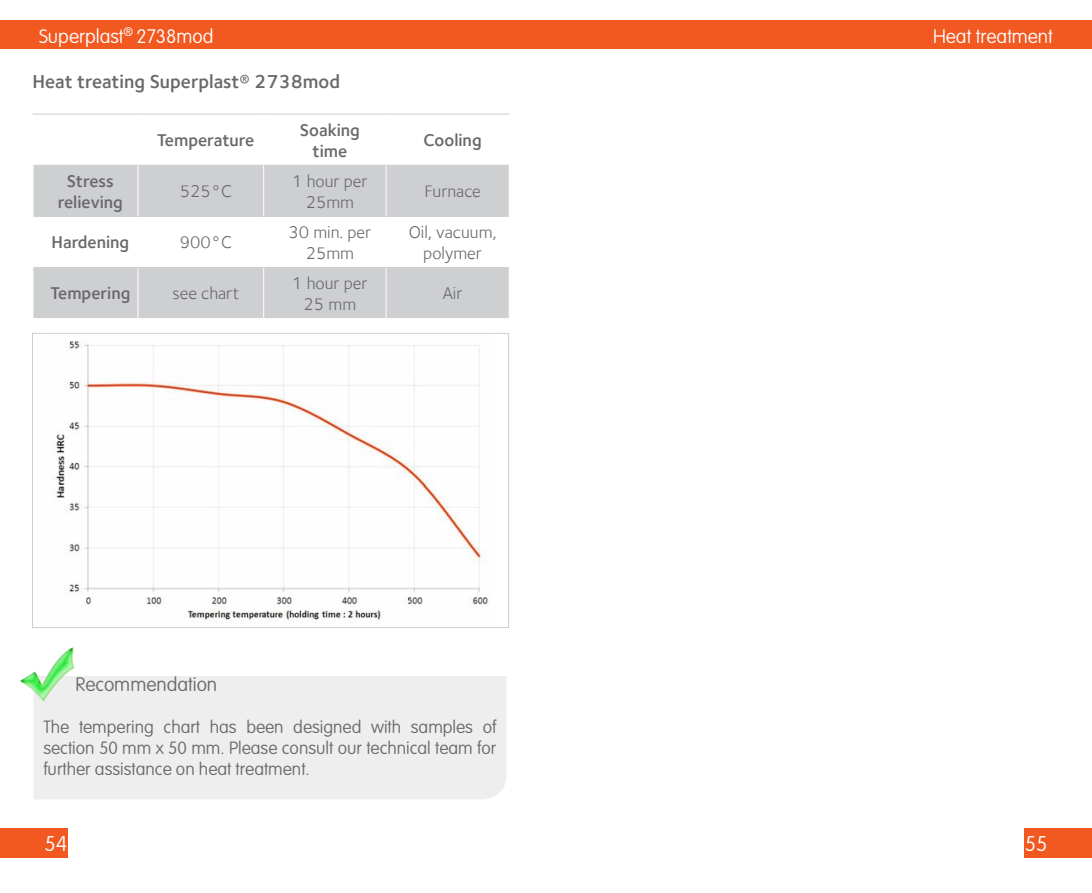
<style>
.page{position:relative;width:1092px;height:893px;background:#fff}
.page>*{position:absolute;margin:0;border:0;box-sizing:border-box;transform-origin:0 0}
.t1{font:100 21px "VAG Rounded Std";color:#fff}
.Titre_chapitre{font:100 19.25px "VAG Rounded Std";color:#fff}
.Titres_généraux{font:600 19.25px "Foundry Sterling";color:#69696c}
.t2{font:100 19.25px "VAG Rounded Std";color:#69696c}
.t3{font:100 17.5px/21px "VAG Rounded Std";color:#69696c;text-align:justify}
.Texte{font:17.5px/21px "Foundry Sterling";color:#69696c;text-align:center}
.Texte-2{font:600 17.5px/21px "Foundry Sterling";color:#69696c;text-align:center}
</style>
<div class="page">
<div style="left:0;top:21px;width:545px;height:28px;background:#f15921"></div>
<div style="left:545px;top:21px;width:546px;height:28px;background:#f15921"></div>
<div style="left:0;top:828px;width:67px;height:30px;background:#f15921"></div>
<div style="left:1024px;top:828px;width:67px;height:30px;background:#f15921"></div>
<svg style="left:33px;top:166px;width:476px;height:152px;fill:#cecfd1"></svg>
<hr style="left:32px;top:114px;width:106px;height:1px;background:#cecfd1">
<hr style="left:138px;top:114px;width:126px;height:1px;background:#cecfd1">
<hr style="left:264px;top:114px;width:122px;height:1px;background:#cecfd1">
<hr style="left:386px;top:114px;width:123px;height:1px;background:#cecfd1">
<hr style="left:33px;top:165px;width:105px;height:1px;background:#cecfd1">
<hr style="left:138px;top:165px;width:126px;height:1px;background:#cecfd1">
<hr style="left:264px;top:165px;width:122px;height:1px;background:#cecfd1">
<hr style="left:386px;top:165px;width:123px;height:1px;background:#cecfd1">
<hr style="left:33px;top:216px;width:105px;height:1px;background:#cecfd1">
<hr style="left:138px;top:216px;width:126px;height:1px;background:#cecfd1">
<hr style="left:264px;top:216px;width:122px;height:1px;background:#cecfd1">
<hr style="left:386px;top:216px;width:123px;height:1px;background:#cecfd1">
<hr style="left:33px;top:267px;width:105px;height:1px;background:#cecfd1">
<hr style="left:138px;top:267px;width:126px;height:1px;background:#cecfd1">
<hr style="left:264px;top:267px;width:122px;height:1px;background:#cecfd1">
<hr style="left:386px;top:267px;width:123px;height:1px;background:#cecfd1">
<hr style="left:137px;top:166px;width:1px;height:50px;background:#fff">
<hr style="left:263px;top:166px;width:1px;height:50px;background:#fff">
<hr style="left:385px;top:166px;width:1px;height:50px;background:#fff">
<hr style="left:137px;top:217px;width:1px;height:50px;background:#fff">
<hr style="left:263px;top:217px;width:1px;height:50px;background:#fff">
<hr style="left:385px;top:217px;width:1px;height:50px;background:#fff">
<hr style="left:137px;top:268px;width:1px;height:50px;background:#fff">
<hr style="left:263px;top:268px;width:1px;height:50px;background:#fff">
<hr style="left:385px;top:268px;width:1px;height:50px;background:#fff">
<img style="left:54px;top:341px;width:435px;height:283px">
<div style="left:32px;top:333px;width:477px;height:295px;border:1px solid #cecfd1"></div>
<div style="left:34px;top:676px;width:472px;height:123px;background:#eeeeef"></div>
<img style="left:20px;top:647px;width:59px;height:60px">
<p class="Titre_chapitre" style="left:39px;top:25px;width:176px">Superplast<sup>®</sup> 2738mod</p>
<p class="Titres_généraux" style="left:32px;top:70px;width:309px">Heat treating Superplast® 2738mod</p>
<p class="Texte-2" style="left:157px;top:129px;width:99px">Temperature</p>
<p class="Texte-2" style="left:300px;top:119px;width:62px">Soaking time</p>
<p class="Texte-2" style="left:423px;top:129px;width:60px">Cooling</p>
<p class="Texte-2" style="left:58px;top:170px;width:67px">Stress relieving</p>
<p class="Texte" style="left:180px;top:181px;width:54px">525°C</p>
<p class="Texte" style="left:292px;top:170px;width:77px">1 hour per<br>25mm</p>
<p class="Texte" style="left:424px;top:181px;width:58px">Furnace</p>
<p class="Texte-2" style="left:51px;top:232px;width:79px">Hardening</p>
<p class="Texte" style="left:180px;top:232px;width:54px">900°C</p>
<p class="Texte" style="left:288px;top:221px;width:84px">30 min. per<br>25mm</p>
<p class="Texte" style="left:408px;top:221px;width:89px">Oil, vacuum, polymer</p>
<p class="Texte-2" style="left:50px;top:283px;width:81px">Tempering</p>
<p class="Texte" style="left:172px;top:283px;width:68px">see chart</p>
<p class="Texte" style="left:292px;top:272px;width:77px">1 hour per<br>25 mm</p>
<p class="Texte" style="left:443px;top:283px;width:21px">Air</p>
<p class="t2" style="left:75px;top:673px;width:143px">Recommendation</p>
<p class="t3" style="left:43px;top:717px;width:454px">The tempering chart has been designed with samples of section 50 mm x 50 mm. Please consult our technical team for further assistance on heat treatment.</p>
<p class="Titre_chapitre" style="left:933px;top:25px;width:121px">Heat treatment</p>
<p class="t1" style="left:44px;top:832px;width:24px">54</p>
<p class="t1" style="left:1024px;top:832px;width:24px">55</p>
</div>
